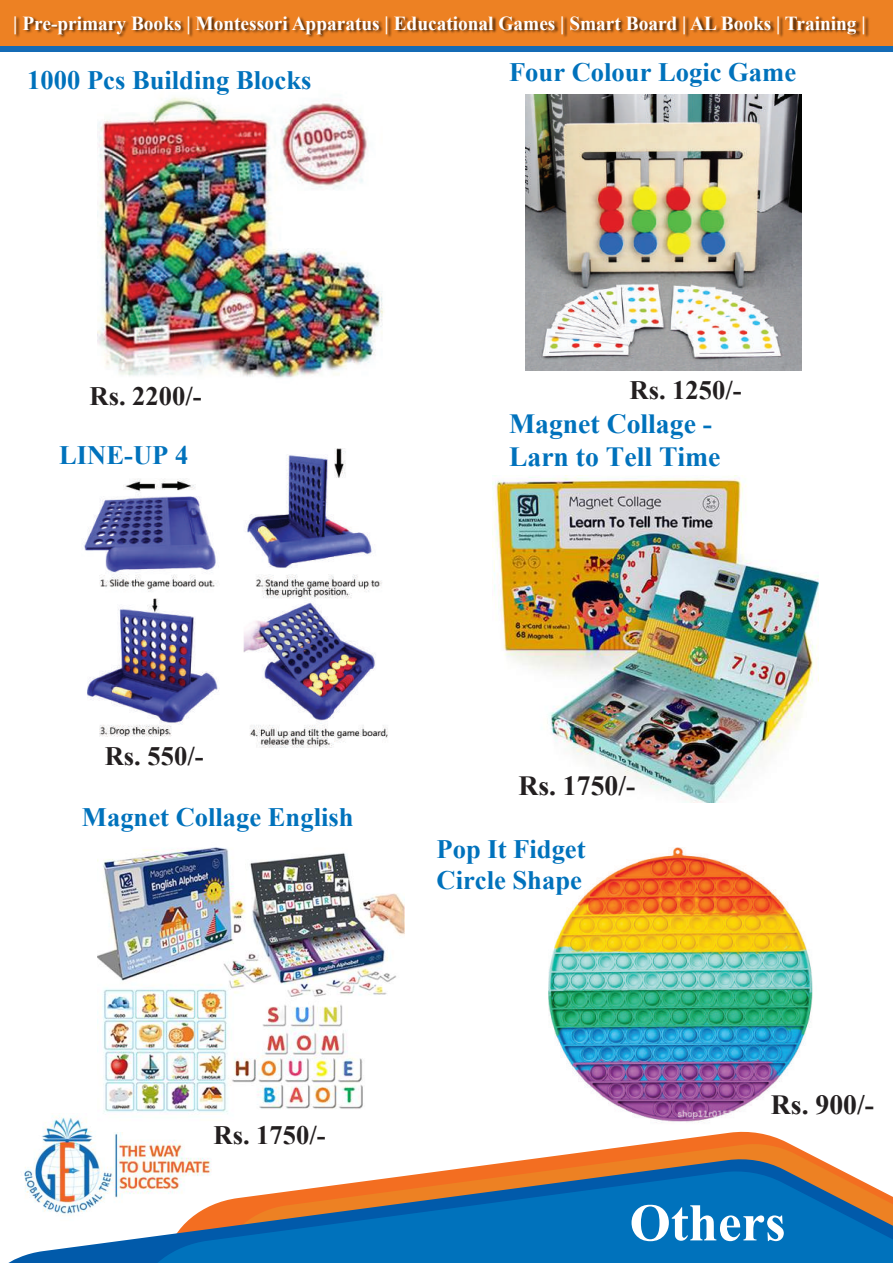
<style>
.page{position:relative;width:893px;height:1263px;background:#fff}
.page>*{position:absolute;margin:0;border:0;box-sizing:border-box;transform-origin:0 0}
.t1{font:700 53.1px "Times New Roman";color:#fff}
.t2{font:700 27.75px/33.3px "Times New Roman";color:#0072bc}
.t3{font:700 27.75px "Times New Roman";color:#231f20}
.t4{font:700 26.55px/32px "Times New Roman";color:#0072bc}
.t5{font:700 26.55px "Times New Roman";color:#231f20}
.t6{font:700 19.8px "Times New Roman";color:#fff}
</style>
<div class="page">
<img style="left:38px;top:1116px;width:120px;height:41px">
<svg style="left:158px;top:1131px;width:628px;height:26px"></svg>
<svg style="left:213px;top:1142px;width:602px;height:15px"></svg>
<svg style="left:8px;top:1157px;width:831px;height:106px"></svg>
<svg style="left:135px;top:1169px;width:758px;height:94px;background:#4a81a6"></svg>
<div style="left:0;top:0;width:893px;height:52px;background:#ed8123"></div>
<div style="left:0;top:46px;width:893px;height:6px;background:#146bb5"></div>
<img style="left:15px;top:16px;width:854px;height:22px">
<img style="left:492px;top:476px;width:327px;height:327px">
<img style="left:98px;top:847px;width:306px;height:285px">
<img style="left:97px;top:95px;width:287px;height:283px">
<img style="left:526px;top:94px;width:275px;height:276px">
<img style="left:83px;top:448px;width:305px;height:299px">
<img style="left:548px;top:848px;width:265px;height:275px">
<p class="t6" style="left:13px;top:10px;width:854px">| Pre-primary Books | Montessori Apparatus | Educational Games | Smart Board | AL Books | Training |</p>
<p class="t4" style="left:27px;top:63px;width:286px">1000 Pcs Building Blocks</p>
<p class="t4" style="left:509px;top:56px;width:289px">Four Colour Logic Game</p>
<p class="t5" style="left:89px;top:378px;width:114px">Rs. 2200/-</p>
<p class="t4" style="left:59px;top:438px;width:131px">LINE-UP 4</p>
<p class="t5" style="left:629px;top:372px;width:114px">Rs. 1250/-</p>
<p class="t2" style="left:509px;top:406px;width:213px">Magnet Collage -<br>Larn to Tell Time</p>
<p class="t5" style="left:105px;top:737px;width:100px">Rs. 550/-</p>
<p class="t4" style="left:82px;top:800px;width:273px">Magnet Collage English</p>
<p class="t5" style="left:213px;top:1116px;width:114px">Rs. 1750/-</p>
<p class="t3" style="left:518px;top:766px;width:118px">Rs. 1750/-</p>
<p class="t4" style="left:436px;top:832px;width:151px">Pop It Fidget<br>Circle Shape</p>
<p class="t3" style="left:771px;top:1085px;width:105px">Rs. 900/-</p>
<h1 class="t1" style="left:629px;top:1186px;width:158px">Others</h1>
</div>
